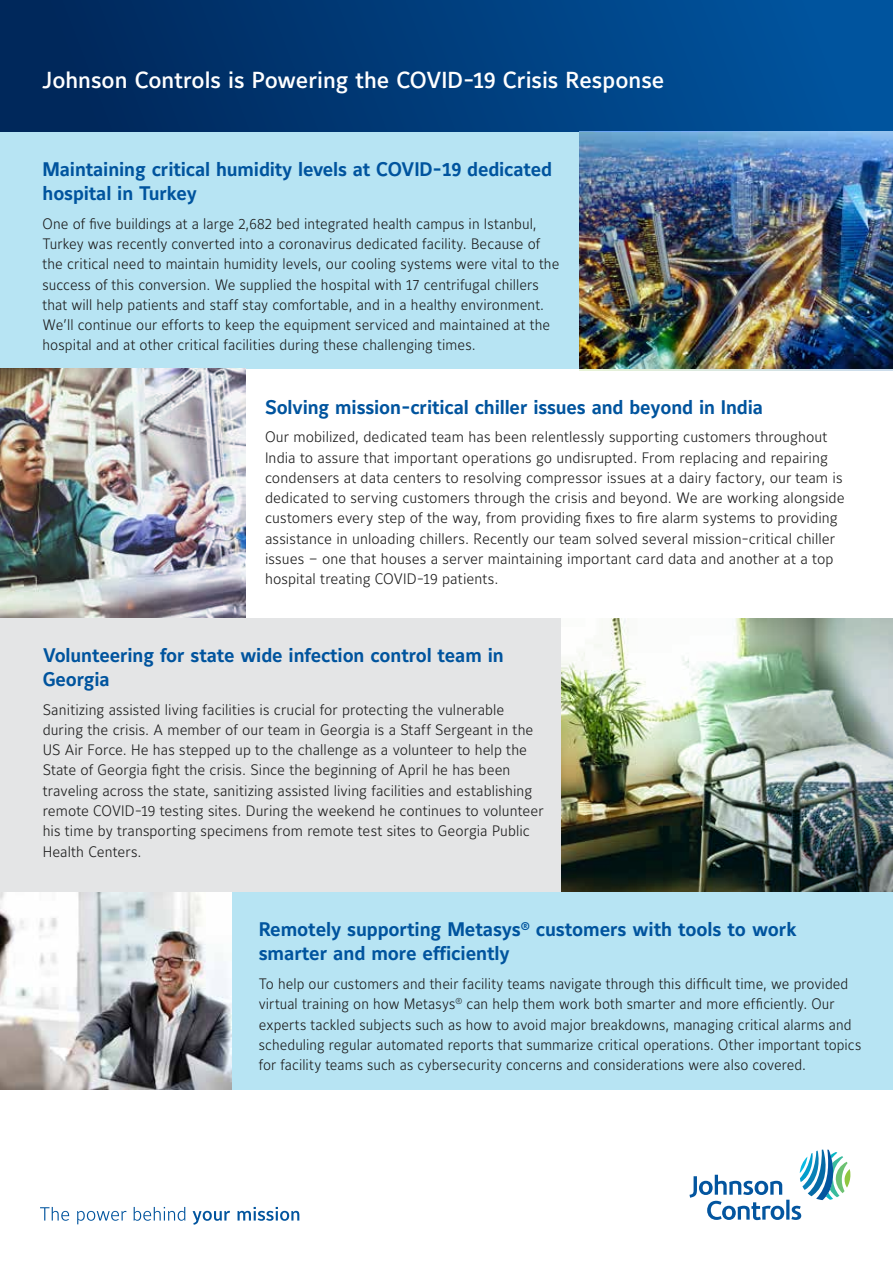
<style>
.page{position:relative;width:893px;height:1263px;background:#fff}
.page>*{position:absolute;margin:0;border:0;box-sizing:border-box;transform-origin:0 0}
.t1{font:500 22.95px "Maurea Jci Lf ML";color:#fff}
.t2{font:700 19.5px/24px "Maurea Jci Lf ML";letter-spacing:-.005em;color:#00549e}
.t3{font:300 15px/20.2px "Maurea Jci Lf ML";letter-spacing:.005em;color:#1c1c1c}
.t4{font:300 15px/20.2px "Maurea Jci Lf ML";letter-spacing:.005em;color:#1c1c1c;scale:.96 1}
</style>
<div class="page">
<svg style="left:689px;top:1149px;width:161px;height:71px"></svg>
<svg style="left:40px;top:1207px;width:259px;height:18px"></svg>
<div style="left:0;top:0;width:893px;height:131px;background:linear-gradient(to right,#002456,#0056a2)"></div>
<div style="left:0;top:132px;width:579px;height:237px;background:#b7e4f3"></div>
<img style="left:580px;top:132px;width:313px;height:238px">
<img style="left:0;top:369px;width:246px;height:249px">
<div style="left:0;top:618px;width:584px;height:273px;background:#e4e5e6"></div>
<img style="left:561px;top:618px;width:332px;height:274px">
<div style="left:225px;top:892px;width:668px;height:198px;background:#b7e4f3"></div>
<img style="left:0;top:892px;width:231px;height:198px">
<h1 class="t1" style="left:43px;top:66px;width:623px">Johnson Controls is Powering the COVID-19 Crisis Response</h1>
<h2 class="t2" style="left:43px;top:158px;width:511px">Maintaining critical humidity levels at COVID-19 dedicated hospital in Turkey</h2>
<p class="t3" style="left:43px;top:213px;width:518px">One of five buildings at a large 2,682 bed integrated health campus in Istanbul, Turkey was recently converted into a coronavirus dedicated facility. Because of the critical need to maintain humidity levels, our cooling systems were vital to the success of this conversion. We supplied the hospital with 17 centrifugal chillers that will help patients and staff stay comfortable, and in a healthy environment.<br>We’ll continue our efforts to keep the equipment serviced and maintained at the hospital and at other critical facilities during these challenging times.</p>
<h2 class="t2" style="left:265px;top:395px;width:500px">Solving mission-critical chiller issues and beyond in India</h2>
<p class="t3" style="left:265px;top:427px;width:581px">Our mobilized, dedicated team has been relentlessly supporting customers throughout India to assure that important operations go undisrupted. From replacing and repairing condensers at data centers to resolving compressor issues at a dairy factory, our team is dedicated to serving customers through the crisis and beyond. We are working alongside customers every step of the way, from providing fixes to fire alarm systems to providing assistance in unloading chillers. Recently our team solved several mission-critical chiller issues – one that houses a server maintaining important card data and another at a top hospital treating COVID-19 patients.</p>
<h2 class="t2" style="left:43px;top:643px;width:463px">Volunteering for state wide infection control team in<br>Georgia</h2>
<p class="t3" style="left:43px;top:699px;width:502px">Sanitizing assisted living facilities is crucial for protecting the vulnerable during the crisis. A member of our team in Georgia is a Staff Sergeant in the US Air Force. He has stepped up to the challenge as a volunteer to help the State of Georgia fight the crisis. Since the beginning of April he has been traveling across the state, sanitizing assisted living facilities and establishing remote COVID-19 testing sites. During the weekend he continues to volunteer his time by transporting specimens from remote test sites to Georgia Public Health Centers.</p>
<h2 class="t2" style="left:259px;top:918px;width:539px">Remotely supporting Metasys<sup>®</sup> customers with tools to work smarter and more efficiently</h2>
<p class="t4" style="left:259px;top:973px;width:629px">To help our customers and their facility teams navigate through this difficult time, we provided virtual training on how Metasys<sup>®</sup> can help them work both smarter and more efficiently. Our experts tackled subjects such as how to avoid major breakdowns, managing critical alarms and scheduling regular automated reports that summarize critical operations. Other important topics for facility teams such as cybersecurity concerns and considerations were also covered.</p>
</div>
